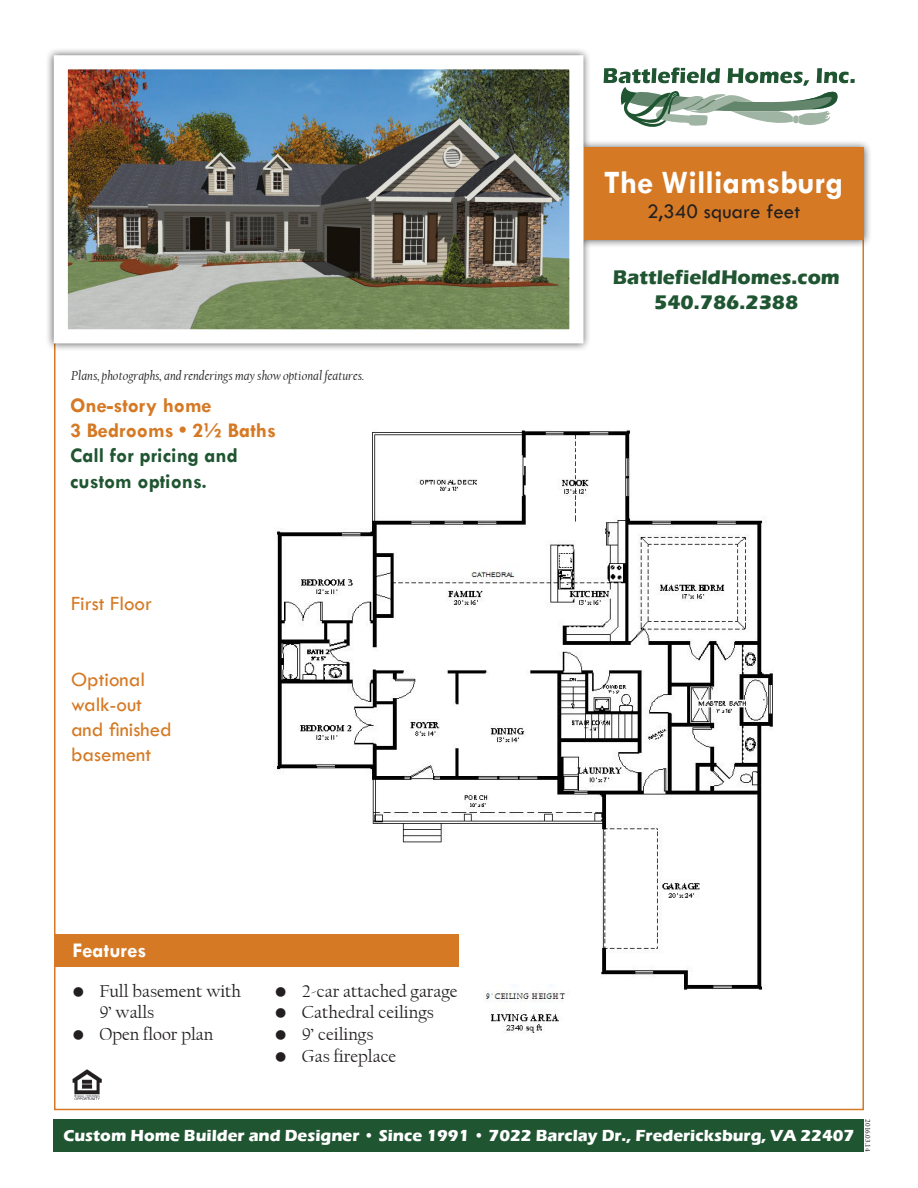
<style>
.page{position:relative;width:918px;height:1188px;background:#fff}
.page>*{position:absolute;margin:0;border:0;box-sizing:border-box;transform-origin:0 0}
.Heading_22pt{font:700 33px "Tw Cen";color:#fff}
.Heading_14pt_-_reg{font:21px/25.2px "Tw Cen";color:#d57924}
.Heading_14pt{font:700 21px/25.2px "Tw Cen";color:#205532}
.Heading_14pt-2{font:700 21px "Tw Cen";color:#d57924}
.Heading_14pt_-_reg-2{font:21px "Tw Cen";color:#231f20}
.Heading_14pt-3{font:700 21px "Tw Cen";color:#fff}
.Logo_text{font:700 20.25px "Eras ITC";color:#205532}
.t1{font:18px/21.6px "Californian FB";color:#231f20}
.Logo_text-2{font:700 16.5px "Eras ITC";color:#fff}
.t2{font:italic 13.5px "Californian FB";color:#231f20}
.t3{font:7.5px "Minion Pro";color:#231f20}
</style>
<div class="page">
<img style="left:273px;top:392px;width:591px;height:702px">
<div style="left:45px;top:47px;width:827px;height:305px;background:#231f20;opacity:.75"></div>
<div style="left:584px;top:147px;width:280px;height:93px;background:#d57924"></div>
<img style="left:47px;top:48px;width:544px;height:303px">
<img style="left:72px;top:1070px;width:29px;height:30px">
<svg style="left:604px;top:68px;width:251px;height:66px"></svg>
<div style="left:54px;top:1119px;width:810px;height:33px;background:#205532"></div>
<div style="left:54px;top:934px;width:405px;height:33px;background:#d57924"></div>
<p class="t2" style="left:71px;top:368px;width:295px">Plans, photographs, and renderings may show optional features.</p>
<p class="Heading_14pt-2" style="left:70px;top:393px;width:143px">One-story home</p>
<p class="Heading_14pt-2" style="left:70px;top:418px;width:208px">3 Bedrooms • 2½ Baths</p>
<p class="Heading_14pt" style="left:70px;top:443px;width:169px">Call for pricing and custom options.</p>
<p class="Heading_14pt_-_reg" style="left:71px;top:591px;width:83px">First Floor</p>
<p class="Heading_14pt_-_reg" style="left:71px;top:666px;width:102px">Optional walk-out and finished basement</p>
<p class="Heading_22pt" style="left:604px;top:163px;width:241px">The Williamsburg</p>
<p class="Heading_14pt_-_reg-2" style="left:647px;top:199px;width:155px">2,340 square feet</p>
<p class="Logo_text" style="left:613px;top:266px;width:229px">BattlefieldHomes.com</p>
<p class="Logo_text" style="left:654px;top:290px;width:146px">540.786.2388</p>
<p class="Heading_14pt-3" style="left:72px;top:938px;width:76px">Features</p>
<p class="t1" style="left:99px;top:980px;width:143px;text-indent:-27px">• Full basement with<br>9’ walls</p>
<p class="t1" style="left:72px;top:1024px;width:143px">• Open floor plan</p>
<p class="t1" style="left:275px;top:980px;width:184px">• 2‐car attached garage</p>
<p class="t1" style="left:275px;top:1002px;width:161px">• Cathedral ceilings</p>
<p class="t1" style="left:275px;top:1024px;width:100px">• 9’ ceilings</p>
<p class="t1" style="left:275px;top:1045px;width:123px">• Gas fireplace</p>
<p class="Logo_text-2" style="left:63px;top:1126px;width:792px">Custom Home Builder and Designer • Since 1991 • 7022 Barclay Dr., Fredericksburg, VA 22407</p>
<p class="t3" style="left:873px;top:1119px;width:34px;rotate:90deg">2016.03.14</p>
</div>
